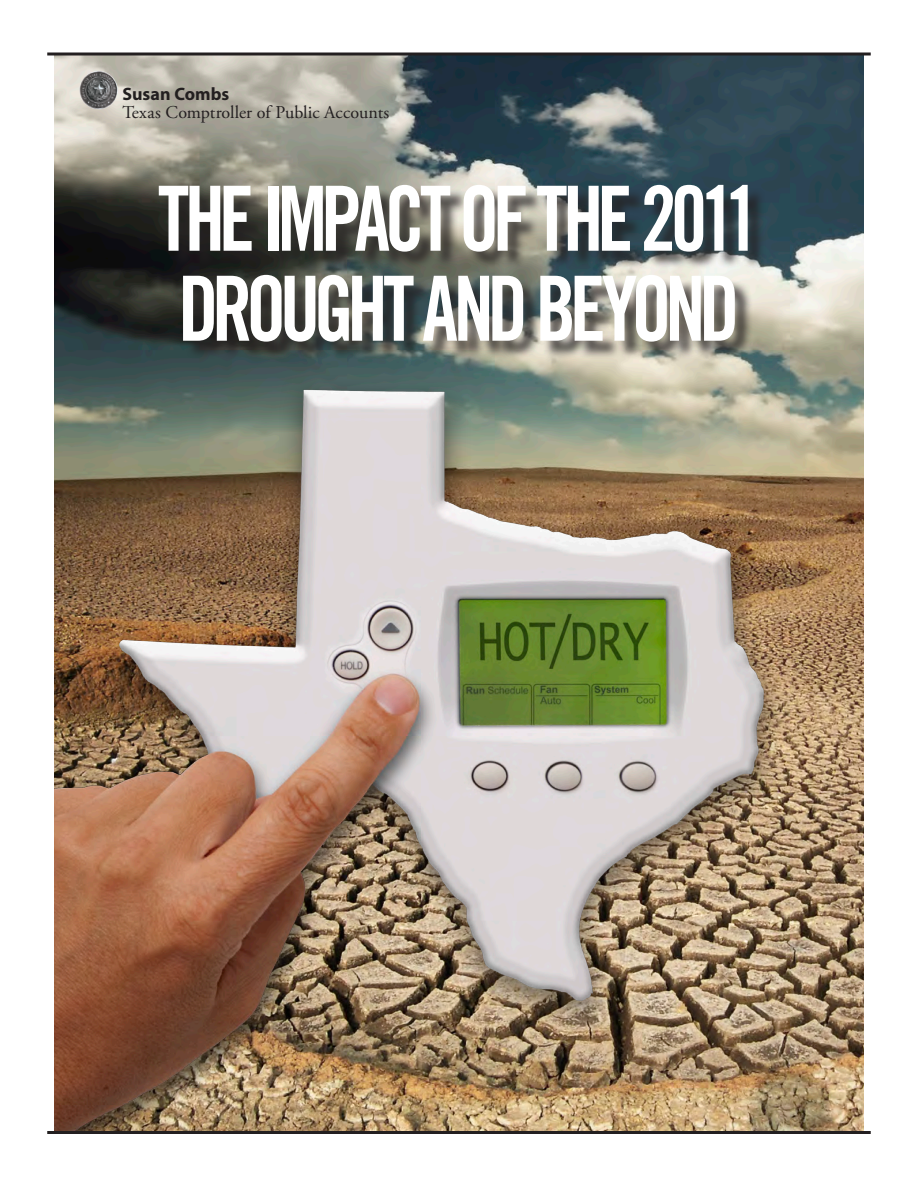
<style>
.page{position:relative;width:918px;height:1188px;background:#fff}
.page>*{position:absolute;margin:0;border:0;box-sizing:border-box;transform-origin:0 0}
.subhead{font:90px/90px "Trade Gothic LT Std Bd Cn 20";letter-spacing:-.08em;color:#fff;scale:.9 1}
.sidebar_source{font:18px "Adobe Garamond Pro";color:#231f20}
.sidebar_source-2{font:700 18px "Myriad Pro";color:#231f20}
</style>
<div class="page">
<img style="left:54px;top:56px;width:810px;height:1075px">
<img style="left:54px;top:368px;width:783px;height:763px">
<hr style="left:47px;top:1131px;width:824px;height:3px;background:#231f20">
<svg style="left:47px;top:52px;width:824px;height:4px;background:#474547"></svg>
<img style="left:77px;top:70px;width:41px;height:40px">
<div style="left:161px;top:187px;width:605px;height:174px;background:#231f20;opacity:.75"></div>
<p class="sidebar_source-2" style="left:122px;top:82px;width:108px">Susan Combs</p>
<p class="sidebar_source" style="left:122px;top:101px;width:268px">Texas Comptroller of Public Accounts</p>
<p class="subhead" style="left:158px;top:173px;width:671px">THE IMPACT OF THE 2011<br>DROUGHT AND BEYOND</p>
</div>
